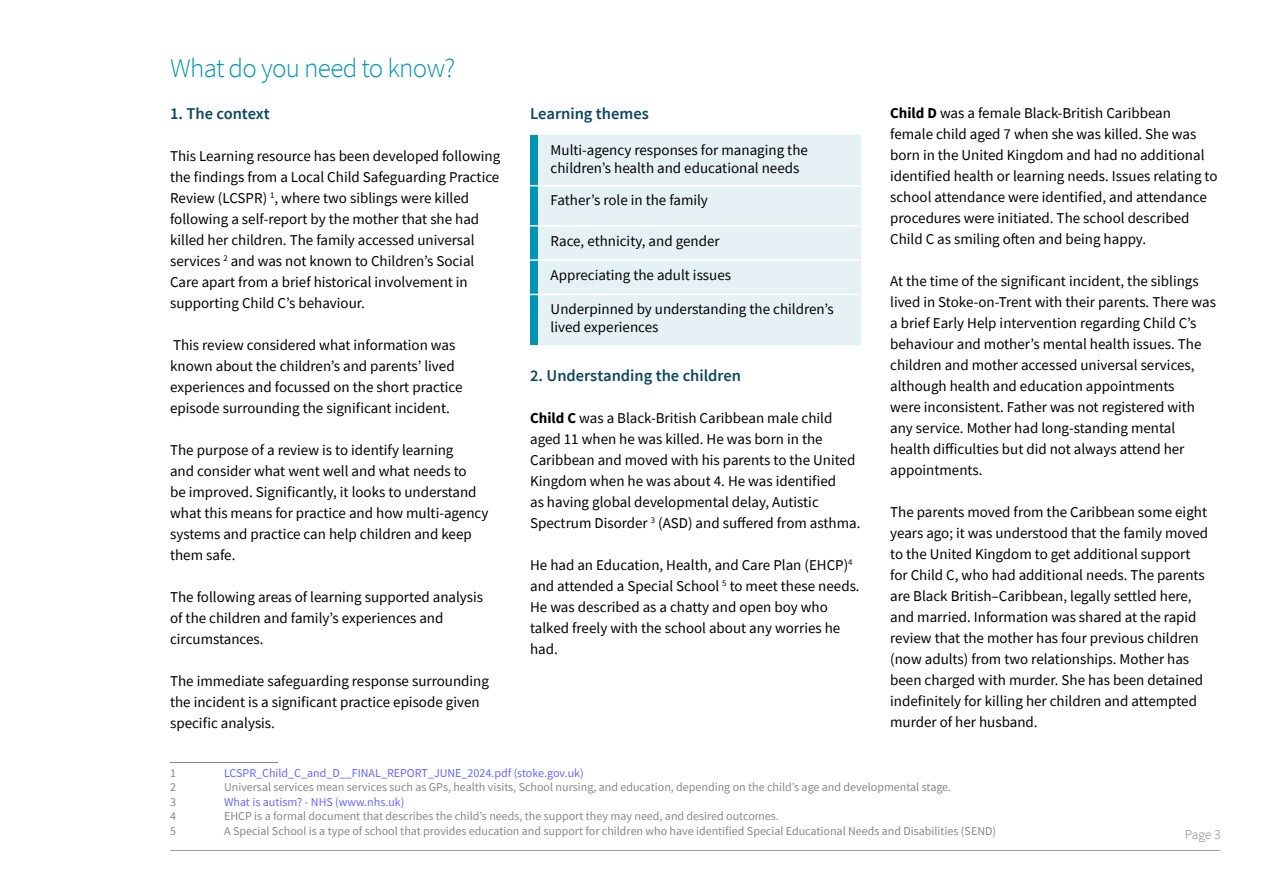
<style>
.page{position:relative;width:1263px;height:893px;background:#fff}
.page>*{position:absolute;margin:0;border:0;box-sizing:border-box;transform-origin:0 0}
.t1{font:300 27px "Source Sans Pro";letter-spacing:-.025em;color:#0095b3}
.t2{font:600 16.5px "Source Sans Pro";color:#0d475d}
.t3{font:15px/21px "Source Sans Pro";color:#000}
.t4{font:300 13.5px "Source Sans Pro";color:#858584}
.t5{font:12px "Source Sans Pro";color:#878787}
.t6{font:12px "Source Sans Pro";color:#66f}
.s1{font-weight:700}
</style>
<div class="page">
<hr style="left:170px;top:850px;width:1050px;height:1px;background:#9d9d9c">
<hr style="left:170px;top:762px;width:108px;height:1px;background:#878787">
<div style="left:530px;top:135px;width:8px;height:51px;background:#0095b3"></div>
<div style="left:530px;top:186px;width:8px;height:40px;background:#0095b3"></div>
<div style="left:530px;top:226px;width:8px;height:34px;background:#0095b3"></div>
<div style="left:530px;top:260px;width:8px;height:34px;background:#0095b3"></div>
<div style="left:530px;top:294px;width:8px;height:51px;background:#0095b3"></div>
<div style="left:538px;top:135px;width:322px;height:51px;background:#e6f1f6"></div>
<div style="left:538px;top:186px;width:322px;height:40px;background:#e6f1f6"></div>
<div style="left:538px;top:226px;width:322px;height:34px;background:#e6f1f6"></div>
<div style="left:538px;top:260px;width:322px;height:34px;background:#e6f1f6"></div>
<div style="left:538px;top:294px;width:322px;height:51px;background:#e6f1f6"></div>
<hr style="left:538px;top:185px;width:322px;height:1px;background:#fff">
<hr style="left:538px;top:225px;width:322px;height:1px;background:#fff">
<hr style="left:538px;top:259px;width:322px;height:2px;background:#fff">
<svg style="left:530px;top:259px;width:8px;height:2px"></svg>
<hr style="left:538px;top:294px;width:322px;height:1px;background:#fff">
<p class="t1" style="left:170px;top:51px;width:287px">What do you need to know?</p>
<p class="t2" style="left:170px;top:103px;width:101px">1. The context</p>
<p class="t3" style="left:170px;top:145px;width:332px">This Learning resource has been developed following</p>
<p class="t3" style="left:170px;top:166px;width:331px">the findings from a Local Child Safeguarding Practice</p>
<p class="t3" style="left:170px;top:187px;width:311px">Review (LCSPR) <sup>1</sup>, where two siblings were killed following a self-report by the mother that she had killed her children. The family accessed universal services <sup>2</sup> and was not known to Children’s Social Care apart from a brief historical involvement in supporting Child C’s behaviour.</p>
<p class="t3" style="left:170px;top:334px;width:294px">This review considered what information was known about the children’s and parents’ lived experiences and focussed on the short practice episode surrounding the significant incident.</p>
<p class="t3" style="left:170px;top:439px;width:298px">The purpose of a review is to identify learning and consider what went well and what needs to</p>
<p class="t3" style="left:170px;top:481px;width:308px">be improved. Significantly, it looks to understand</p>
<p class="t3" style="left:170px;top:502px;width:320px">what this means for practice and how multi-agency systems and practice can help children and keep them safe.</p>
<p class="t3" style="left:170px;top:586px;width:315px">The following areas of learning supported analysis of the children and family’s experiences and circumstances.</p>
<p class="t3" style="left:170px;top:670px;width:320px">The immediate safeguarding response surrounding</p>
<p class="t3" style="left:170px;top:691px;width:311px">the incident is a significant practice episode given specific analysis.</p>
<p class="t2" style="left:530px;top:103px;width:120px">Learning themes</p>
<p class="t3" style="left:551px;top:141px;width:259px;line-height:18px">Multi-agency responses for managing the children’s health and educational needs</p>
<p class="t3" style="left:551px;top:190px;width:159px">Father’s role in the family</p>
<p class="t3" style="left:551px;top:230px;width:171px">Race, ethnicity, and gender</p>
<p class="t3" style="left:551px;top:264px;width:182px">Appreciating the adult issues</p>
<p class="t3" style="left:551px;top:300px;width:285px;line-height:18px">Underpinned by understanding the children’s lived experiences</p>
<p class="t2" style="left:530px;top:365px;width:213px">2. Understanding the children</p>
<p class="t3" style="left:530px;top:407px;width:327px"><span class="s1">Child C</span> was a Black-British Caribbean male child aged 11 when he was killed. He was born in the<br>Caribbean and moved with his parents to the United</p>
<p class="t3" style="left:530px;top:470px;width:308px">Kingdom when he was about 4. He was identified</p>
<p class="t3" style="left:530px;top:491px;width:332px">as having global developmental delay, Autistic<br>Spectrum Disorder <sup>3</sup> (ASD) and suffered from asthma.</p>
<p class="t3" style="left:530px;top:554px;width:331px">He had an Education, Health, and Care Plan (EHCP)<sup>4 </sup>and attended a Special School <sup>5</sup> to meet these needs.<br>He was described as a chatty and open boy who talked freely with the school about any worries he had.</p>
<p class="t5" style="left:170px;top:765px;width:7px">1</p>
<p class="t6" style="left:224px;top:765px;width:361px">LCSPR_Child_C_and_D__FINAL_REPORT_JUNE_2024.pdf (stoke.gov.uk)</p>
<p class="t3" style="left:890px;top:102px;width:316px"><span class="s1">Child D</span> was a female Black-British Caribbean female child aged 7 when she was killed. She was born in the United Kingdom and had no additional</p>
<p class="t3" style="left:890px;top:165px;width:329px">identified health or learning needs. Issues relating to school attendance were identified, and attendance</p>
<p class="t3" style="left:890px;top:207px;width:301px">procedures were initiated. The school described</p>
<p class="t3" style="left:890px;top:228px;width:257px">Child C as smiling often and being happy.</p>
<p class="t3" style="left:890px;top:270px;width:310px">At the time of the significant incident, the siblings</p>
<p class="t3" style="left:890px;top:291px;width:327px">lived in Stoke-on-Trent with their parents. There was a brief Early Help intervention regarding Child C’s behaviour and mother’s mental health issues. The children and mother accessed universal services, although health and education appointments<br>were inconsistent. Father was not registered with any service. Mother had long-standing mental</p>
<p class="t3" style="left:890px;top:438px;width:296px">health difficulties but did not always attend her</p>
<p class="t3" style="left:890px;top:459px;width:94px">appointments.</p>
<p class="t3" style="left:890px;top:501px;width:319px">The parents moved from the Caribbean some eight years ago; it was understood that the family moved to the United Kingdom to get additional support for Child C, who had additional needs. The parents are Black British–Caribbean, legally settled here, and married. Information was shared at the rapid review that the mother has four previous children (now adults) from two relationships. Mother has been charged with murder. She has been detained</p>
<p class="t3" style="left:890px;top:690px;width:308px">indefinitely for killing her children and attempted</p>
<p class="t3" style="left:890px;top:711px;width:149px">murder of her husband.</p>
<p class="t5" style="left:170px;top:780px;width:7px">2</p>
<p class="t5" style="left:224px;top:780px;width:729px">Universal services mean services such as GPs, health visits, School nursing, and education, depending on the child’s age and developmental stage.</p>
<p class="t5" style="left:170px;top:794px;width:7px">3</p>
<p class="t6" style="left:224px;top:794px;width:182px">What is autism? - NHS (www.nhs.uk)</p>
<p class="t5" style="left:170px;top:808px;width:7px">4</p>
<p class="t5" style="left:224px;top:808px;width:556px">EHCP is a formal document that describes the child’s needs, the support they may need, and desired outcomes.</p>
<p class="t5" style="left:170px;top:823px;width:7px">5</p>
<p class="t5" style="left:224px;top:823px;width:773px">A Special School is a type of school that provides education and support for children who have identified Special Educational Needs and Disabilities (SEND)</p>
<p class="t4" style="left:1185px;top:827px;width:37px">Page 3</p>
</div>
